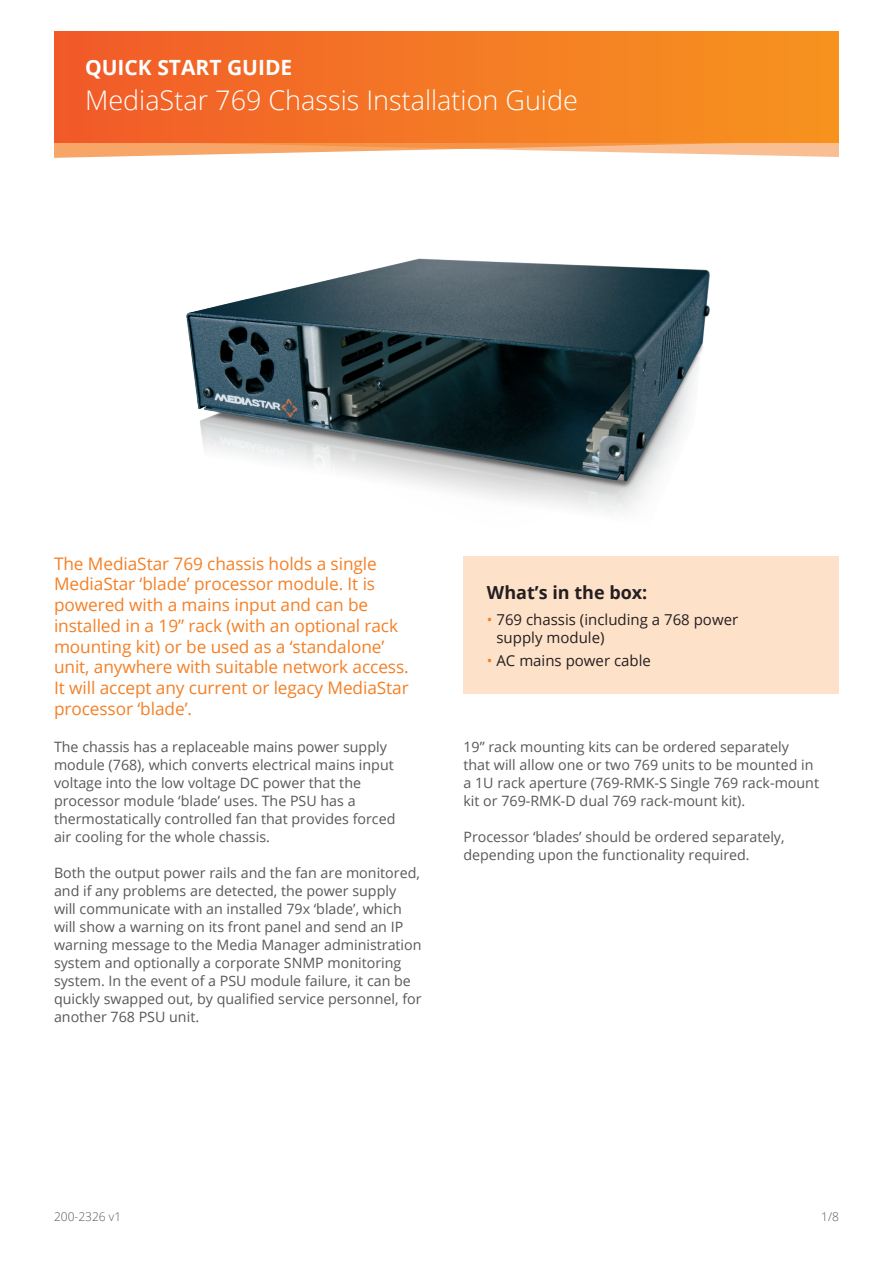
<style>
.page{position:relative;width:893px;height:1263px;background:#fff}
.page>*{position:absolute;margin:0;border:0;box-sizing:border-box;transform-origin:0 0}
.t1{font:300 27px "Open Sans";color:#fff}
.t2{font:700 21px "Open Sans";color:#fff}
.t3{font:700 18px "Open Sans";color:#231f20}
.t4{font:17.25px/20.7px "Open Sans";letter-spacing:-.005em;color:#f48026}
.t5{font:15px/18px "Open Sans";color:#231f20}
.t6{font:14.25px/18px "Open Sans";color:#57585a}
.t7{font:300 12px "Open Sans";color:#57585a}
.s1{color:#f48026}
</style>
<div class="page">
<div style="left:463px;top:556px;width:376px;height:138px;background:#fee1c9"></div>
<img style="left:186px;top:258px;width:524px;height:254px">
<svg style="left:54px;top:143px;width:785px;height:15px"></svg>
<div style="left:54px;top:31px;width:785px;height:112px;background:linear-gradient(to right,#f15b29,#f7951f)"></div>
<p class="t2" style="left:85px;top:52px;width:209px">QUICK START GUIDE</p>
<p class="t1" style="left:85px;top:82px;width:494px">MediaStar 769 Chassis Installation Guide</p>
<p class="t4" style="left:54px;top:553px;width:356px">The MediaStar 769 chassis holds a single MediaStar ‘blade’ processor module. It is powered with a mains input and can be installed in a 19” rack (with an optional rack mounting kit) or be used as a ‘standalone’ unit, anywhere with suitable network access.<br>It will accept any current or legacy MediaStar processor ‘blade’.</p>
<p class="t6" style="left:54px;top:738px;width:343px">The chassis has a replaceable mains power supply module (768), which converts electrical mains input voltage into the low voltage DC power that the processor module ‘blade’ uses. The PSU has a thermostatically controlled fan that provides forced air cooling for the whole chassis.</p>
<p class="t6" style="left:54px;top:864px;width:369px">Both the output power rails and the fan are monitored, and if any problems are detected, the power supply will communicate with an installed 79x ‘blade’, which will show a warning on its front panel and send an IP warning message to the Media Manager administration system and optionally a corporate SNMP monitoring system. In the event of a PSU module failure, it can be quickly swapped out, by qualified service personnel, for another 768 PSU unit.</p>
<p class="t3" style="left:487px;top:580px;width:162px">What’s in the box:</p>
<p class="t5" style="left:496px;top:611px;width:243px;text-indent:-10px"><span class="s1">•</span> 769 chassis (including a 768 power supply module)</p>
<p class="t5" style="left:487px;top:651px;width:165px"><span class="s1">•</span> AC mains power cable</p>
<p class="t6" style="left:463px;top:738px;width:357px">19” rack mounting kits can be ordered separately that will allow one or two 769 units to be mounted in a 1U rack aperture (769-RMK-S Single 769 rack-mount kit or 769-RMK-D dual 769 rack-mount kit).</p>
<p class="t6" style="left:463px;top:828px;width:323px">Processor ‘blades’ should be ordered separately, depending upon the functionality required.</p>
<p class="t7" style="left:54px;top:1208px;width:69px">200-2326 v1</p>
<p class="t7" style="left:821px;top:1208px;width:19px">1/8</p>
</div>
